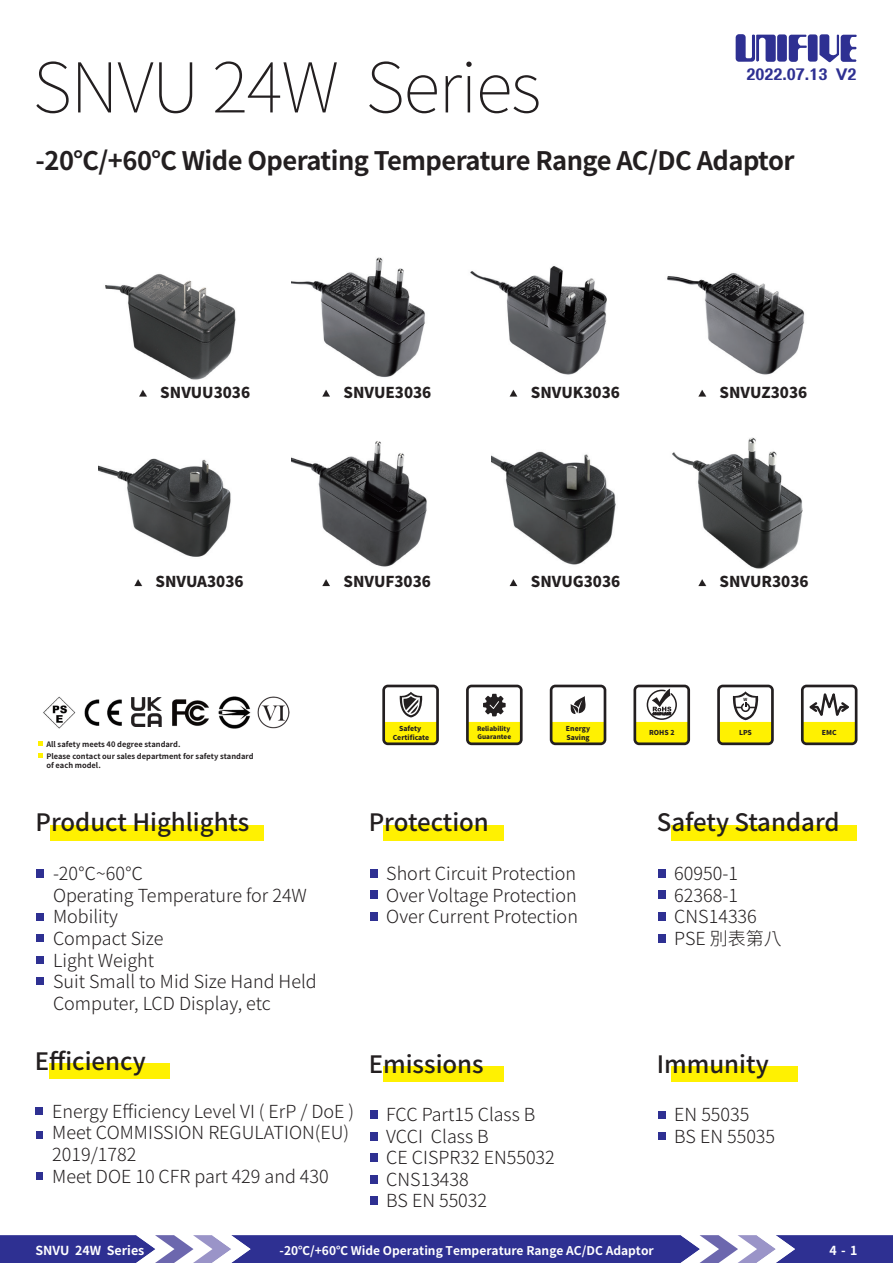
<style>
.page{position:relative;width:893px;height:1263px;background:#fff}
.page>*{position:absolute;margin:0;border:0;box-sizing:border-box;transform-origin:0 0}
.t1{font:100 69px "Noto Sans Hant";letter-spacing:-.02em;color:#231f20}
.t2{font:700 25.5px "Noto Sans Hant";letter-spacing:-.02em;color:#231f20}
.t3{font:500 24px "Noto Sans Hant";color:#231f20}
.t4{font:300 18px/21.6px "Noto Sans Hant";color:#231f20}
.t5{font:800 15.9px "M Elle HK";color:#2e3092}
.t6{font:900 15px "Noto Sans Hant";color:#231f20}
.t7{font:700 12.45px "Noto Sans Hant";color:#fff}
.t8{font:700 12px "Noto Sans Hant";color:#fff}
.t9{font:700 7.5px/9px "Noto Sans Hant";color:#231f20}
.t10{font:900 6.75px/8.1px "Noto Sans Hant";color:#231f20;text-align:center}
.t11{font:900 6.3px/7.6px "Noto Sans Hant";color:#231f20}
.t12{font:900 4.2px "Noto Sans Hant";color:#231f20}
</style>
<div class="page">
<svg style="left:819px;top:34px;width:38px;height:28px"></svg>
<div style="left:808px;top:34px;width:10px;height:28px;background:#2e3092;border-radius:3px"></div>
<svg style="left:789px;top:35px;width:18px;height:27px"></svg>
<div style="left:777px;top:34px;width:10px;height:28px;background:#2e3092;border-radius:3px"></div>
<svg style="left:736px;top:34px;width:40px;height:28px"></svg>
<div style="left:50px;top:826px;width:214px;height:15px;background:#fff101"></div>
<div style="left:383px;top:826px;width:121px;height:15px;background:#fff101"></div>
<div style="left:671px;top:826px;width:186px;height:15px;background:#fff101"></div>
<div style="left:36px;top:869px;width:7px;height:8px;background:#2e3092"></div>
<div style="left:36px;top:913px;width:7px;height:8px;background:#2e3092"></div>
<div style="left:36px;top:934px;width:7px;height:8px;background:#2e3092"></div>
<div style="left:36px;top:956px;width:7px;height:8px;background:#2e3092"></div>
<div style="left:36px;top:977px;width:7px;height:8px;background:#2e3092"></div>
<div style="left:371px;top:869px;width:7px;height:8px;background:#2e3092"></div>
<div style="left:371px;top:891px;width:7px;height:8px;background:#2e3092"></div>
<div style="left:371px;top:913px;width:7px;height:8px;background:#2e3092"></div>
<div style="left:371px;top:1110px;width:7px;height:8px;background:#2e3092"></div>
<div style="left:371px;top:1132px;width:7px;height:8px;background:#2e3092"></div>
<div style="left:371px;top:1154px;width:7px;height:8px;background:#2e3092"></div>
<div style="left:371px;top:1175px;width:7px;height:8px;background:#2e3092"></div>
<div style="left:371px;top:1197px;width:7px;height:8px;background:#2e3092"></div>
<div style="left:658px;top:869px;width:7px;height:8px;background:#2e3092"></div>
<div style="left:658px;top:912px;width:7px;height:8px;background:#2e3092"></div>
<div style="left:658px;top:934px;width:7px;height:8px;background:#2e3092"></div>
<div style="left:658px;top:891px;width:7px;height:8px;background:#2e3092"></div>
<div style="left:383px;top:1066px;width:121px;height:15px;background:#fff101"></div>
<div style="left:671px;top:1066px;width:127px;height:15px;background:#fff101"></div>
<div style="left:658px;top:1110px;width:7px;height:8px;background:#2e3092"></div>
<div style="left:658px;top:1132px;width:7px;height:8px;background:#2e3092"></div>
<svg style="left:0;top:1235px;width:893px;height:28px;background:#5152a4"></svg>
<img style="left:491px;top:389px;width:125px;height:198px">
<svg style="left:698px;top:390px;width:8px;height:7px"></svg>
<svg style="left:322px;top:390px;width:8px;height:7px"></svg>
<svg style="left:510px;top:390px;width:7px;height:7px"></svg>
<svg style="left:139px;top:390px;width:8px;height:7px"></svg>
<img style="left:105px;top:273px;width:131px;height:107px">
<img style="left:292px;top:257px;width:133px;height:121px">
<img style="left:470px;top:266px;width:137px;height:109px">
<img style="left:667px;top:273px;width:138px;height:102px">
<svg style="left:698px;top:579px;width:8px;height:7px"></svg>
<svg style="left:322px;top:579px;width:8px;height:7px"></svg>
<svg style="left:510px;top:579px;width:7px;height:7px"></svg>
<svg style="left:134px;top:579px;width:8px;height:7px"></svg>
<img style="left:98px;top:458px;width:133px;height:99px">
<img style="left:292px;top:441px;width:135px;height:126px">
<img style="left:672px;top:438px;width:131px;height:131px">
<svg style="left:38px;top:753px;width:5px;height:5px"></svg>
<svg style="left:38px;top:741px;width:5px;height:5px"></svg>
<svg style="left:382px;top:685px;width:57px;height:60px"></svg>
<svg style="left:466px;top:685px;width:57px;height:60px"></svg>
<svg style="left:550px;top:685px;width:56px;height:60px"></svg>
<svg style="left:801px;top:685px;width:56px;height:60px"></svg>
<svg style="left:717px;top:685px;width:57px;height:60px"></svg>
<svg style="left:633px;top:685px;width:57px;height:60px"></svg>
<img style="left:43px;top:696px;width:32px;height:32px">
<img style="left:85px;top:699px;width:37px;height:27px">
<img style="left:132px;top:697px;width:29px;height:29px">
<img style="left:172px;top:699px;width:37px;height:28px">
<img style="left:257px;top:696px;width:33px;height:32px">
<img style="left:218px;top:697px;width:33px;height:31px">
<div style="left:49px;top:1063px;width:121px;height:15px;background:#fff101"></div>
<div style="left:35px;top:1107px;width:7px;height:8px;background:#2e3092"></div>
<div style="left:36px;top:1131px;width:6px;height:8px;background:#2e3092"></div>
<div style="left:36px;top:1172px;width:6px;height:7px;background:#2e3092"></div>
<h1 class="t1" style="left:33px;top:48px;width:510px">SNVU 24W Series</h1>
<p class="t5" style="left:746px;top:63px;width:112px">2022.07.13 V2</p>
<h2 class="t2" style="left:36px;top:147px;width:760px">-20℃/+60℃ Wide Operating Temperature Range AC/DC Adaptor</h2>
<p class="t6" style="left:160px;top:384px;width:91px">SNVUU3036</p>
<p class="t6" style="left:343px;top:384px;width:89px">SNVUE3036</p>
<p class="t6" style="left:531px;top:384px;width:91px">SNVUK3036</p>
<p class="t6" style="left:720px;top:384px;width:89px">SNVUZ3036</p>
<p class="t6" style="left:156px;top:573px;width:90px">SNVUA3036</p>
<p class="t6" style="left:343px;top:573px;width:89px">SNVUF3036</p>
<p class="t6" style="left:531px;top:573px;width:91px">SNVUG3036</p>
<p class="t6" style="left:720px;top:573px;width:91px">SNVUR3036</p>
<p class="t9" style="left:46px;top:739px;width:136px">All safety meets 40 degree standard.</p>
<p class="t9" style="left:46px;top:751px;width:209px">Please contact our sales department for safety standard of each model.</p>
<h3 class="t3" style="left:35px;top:809px;width:215px">Product Highlights</h3>
<p class="t4" style="left:53px;top:863px;width:265px">-20℃~60℃<br>Operating Temperature for 24W<br>Mobility<br>Compact Size<br>Light Weight<br>Suit Small to Mid Size Hand Held<br>Computer, LCD Display, etc</p>
<h3 class="t3" style="left:35px;top:1048px;width:112px">Efficiency</h3>
<p class="t4" style="left:52px;top:1101px;width:304px">Energy Efficiency Level VI ( ErP / DoE )<br>Meet COMMISSION REGULATION(EU)<br>2019/1782<br>Meet DOE 10 CFR part 429 and 430</p>
<p class="t12" style="left:744px;top:697px;width:5px">W</p>
<p class="t10" style="left:393px;top:725px;width:38px">Safety<br>Certificate</p>
<p class="t11" style="left:477px;top:725px;width:36px">Reliability<br>Guarantee</p>
<p class="t10" style="left:566px;top:725px;width:26px;text-align:left">Energy<br>Saving</p>
<p class="t10" style="left:739px;top:728px;width:14px">LPS</p>
<p class="t10" style="left:822px;top:728px;width:16px">EMC</p>
<p class="t10" style="left:649px;top:729px;width:27px">ROHS 2</p>
<h3 class="t3" style="left:369px;top:809px;width:122px">Protection</h3>
<p class="t4" style="left:386px;top:863px;width:193px;text-align:justify">Short Circuit Protection Over Voltage Protection Over Current Protection</p>
<h3 class="t3" style="left:369px;top:1051px;width:117px">Emissions</h3>
<p class="t4" style="left:386px;top:1104px;width:170px">FCC Part15 Class B<br>VCCI Class B<br>CE CISPR32 EN55032<br>CNS13438<br>BS EN 55032</p>
<h3 class="t3" style="left:657px;top:809px;width:184px">Safety Standard</h3>
<p class="t4" style="left:674px;top:863px;width:109px">60950-1<br>62368-1<br>CNS14336<br>PSE 別表第八</p>
<h3 class="t3" style="left:657px;top:1051px;width:113px">Immunity</h3>
<p class="t4" style="left:674px;top:1104px;width:102px">EN 55035<br>BS EN 55035</p>
<p class="t7" style="left:35px;top:1243px;width:111px">SNVU 24W Series</p>
<p class="t8" style="left:280px;top:1243px;width:376px">-20℃/+60℃ Wide Operating Temperature Range AC/DC Adaptor</p>
<p class="t7" style="left:829px;top:1243px;width:30px">4-1</p>
</div>
